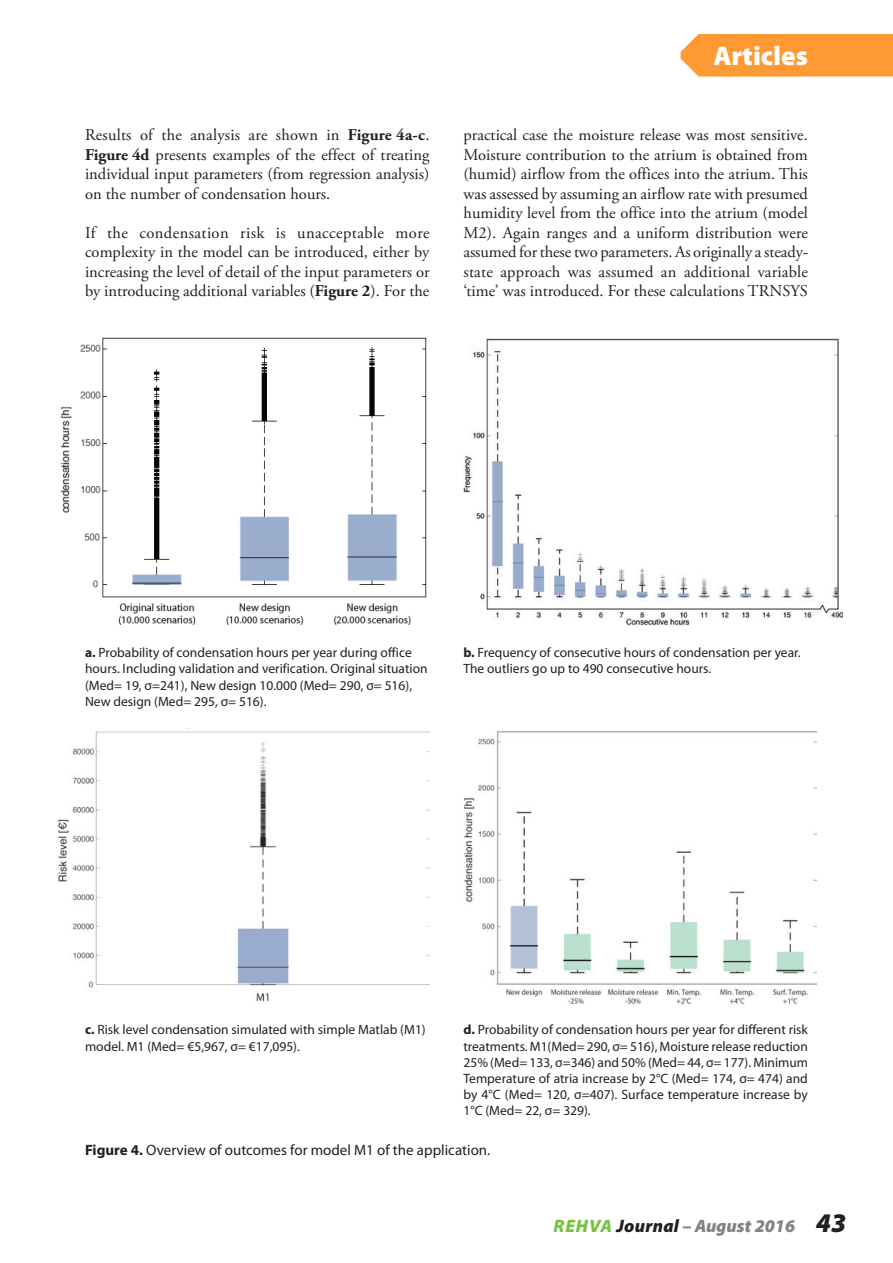
<style>
.page{position:relative;width:893px;height:1263px;background:#fff}
.page>*{position:absolute;margin:0;border:0;box-sizing:border-box;transform-origin:0 0}
.t1{font:900 27px "Myriad Pro";color:#fff}
.t2{font:italic 900 18px "Myriad Pro";letter-spacing:.01em;color:#808285}
.t3{font:16.5px/19.5px "Adobe Garamond Pro";color:#231f20;text-align:justify}
.Caption_0{font:15px "Myriad Pro";color:#231f20}
.Table_text{font:13.5px/16.2px "Myriad Pro";color:#231f20}
.s1{font-weight:700}
.s2{color:#79c142}
.s3{color:#231f20}
.s4{font-size:27px;color:#231f20}
</style>
<div class="page">
<img style="left:463px;top:338px;width:379px;height:288px">
<img style="left:58px;top:731px;width:371px;height:271px">
<img style="left:463px;top:731px;width:353px;height:274px">
<img style="left:60px;top:337px;width:367px;height:288px">
<div style="left:681px;top:34px;width:212px;height:43px;background:#f93"></div>
<p class="t3" style="left:85px;top:126px;width:346px">Results of the analysis are shown in <span class="s1">Figure 4a-c</span>.<br><span class="s1">Figure 4d</span> presents examples of the effect of treating individual input parameters (from regression analysis) on the number of condensation hours.</p>
<p class="t3" style="left:85px;top:223px;width:346px">If the condensation risk is unacceptable more complexity in the model can be introduced, either by increasing the level of detail of the input parameters or by introducing additional variables (<span class="s1">Figure 2</span>). For the</p>
<h1 class="t1" style="left:713px;top:37px;width:96px">Articles</h1>
<p class="t3" style="left:463px;top:126px;width:346px">practical case the moisture release was most sensitive.<br>Moisture contribution to the atrium is obtained from (humid) airflow from the offices into the atrium. This was assessed by assuming an airflow rate with presumed humidity level from the office into the atrium (model M2). Again ranges and a uniform distribution were assumed for these two parameters. As originally a steady&shy;state approach was assumed an additional variable ‘time’ was introduced. For these calculations TRNSYS</p>
<p class="Table_text" style="left:85px;top:644px;width:344px"><span class="s1">a.</span> Probability of condensation hours per year during office hours. Including validation and verification. Original situation (Med= 19, σ=241), New design 10.000 (Med= 290, σ= 516), New design (Med= 295, σ= 516).</p>
<p class="Table_text" style="left:463px;top:644px;width:339px"><span class="s1">b.</span> Frequency of consecutive hours of condensation per year.<br>The outliers go up to 490 consecutive hours.</p>
<p class="Table_text" style="left:85px;top:1021px;width:342px"><span class="s1">c.</span> Risk level condensation simulated with simple Matlab (M1) model. M1 (Med= €5,967, σ= €17,095).</p>
<p class="Table_text" style="left:463px;top:1021px;width:346px;text-align:justify"><span class="s1">d.</span> Probability of condensation hours per year for different risk treatments. M1(Med= 290, σ= 516), Moisture release reduction 25% (Med= 133, σ=346) and 50% (Med= 44, σ= 177). Minimum Temperature of atria increase by 2°C (Med= 174, σ= 474) and by 4°C (Med= 120, σ=407). Surface temperature increase by 1°C (Med= 22, σ= 329).</p>
<p class="Caption_0" style="left:85px;top:1140px;width:407px"><span class="s1">Figure 4.</span> Overview of outcomes for model M1 of the application.</p>
<p class="t2" style="left:553px;top:1214px;width:294px"><span class="s2">REHVA</span> <span class="s3">Journal</span> – August 2016 <span class="s4">43</span></p>
</div>
